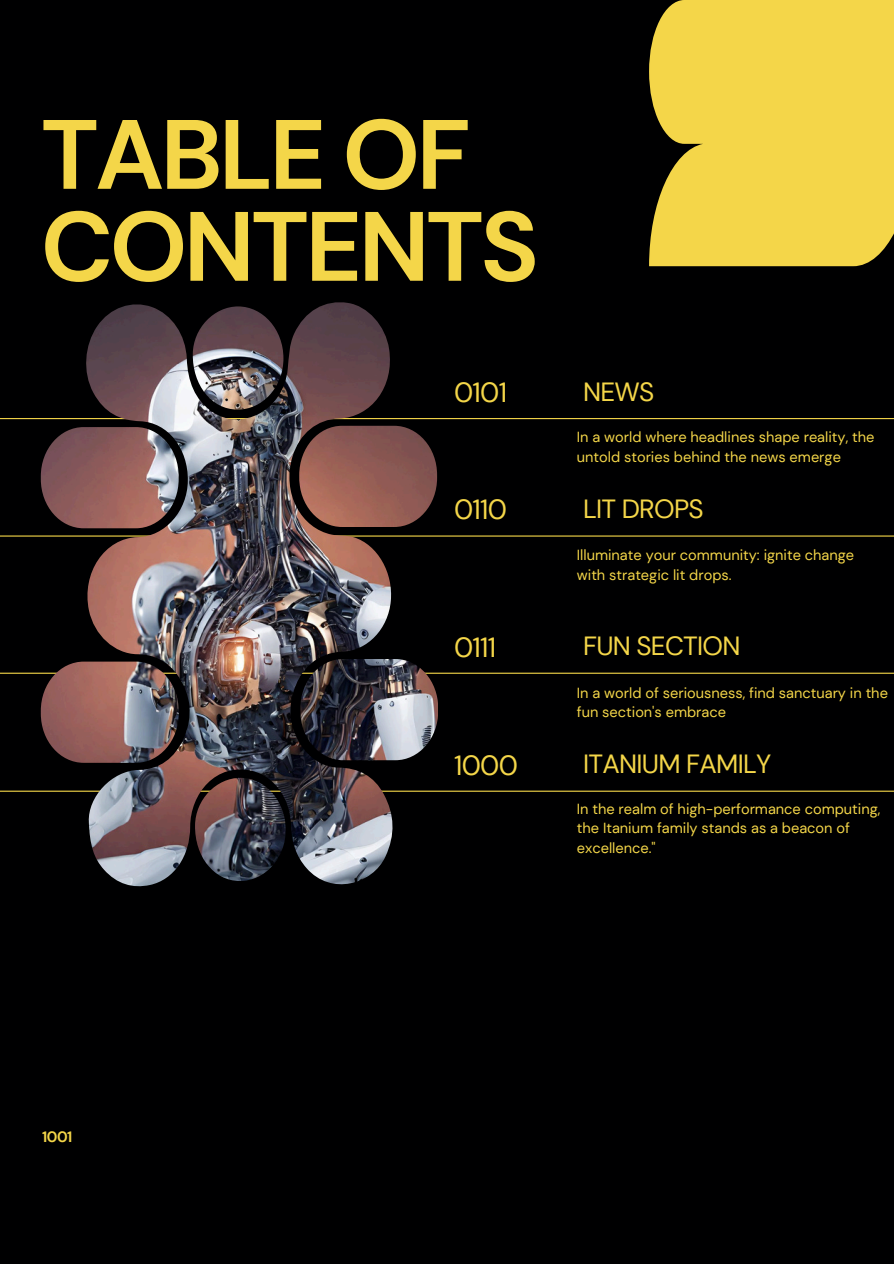
<style>
.page{position:relative;width:894px;height:1264px;background:#fff}
.page>*{position:absolute;margin:0;border:0;box-sizing:border-box;transform-origin:0 0}
.t1{font:700 98.25px "DM Sans";letter-spacing:-.035em;color:#f4d649}
.t2{font:27.75px "DM Sans";letter-spacing:-.03em;color:#f4d649}
.t3{font:26.25px "DM Sans";letter-spacing:-.03em;color:#f4d649}
.t4{font:700 15px "DM Sans";color:#f4d649}
.t5{font:14.55px/19.6px "DM Sans";color:#f4d649}
</style>
<div class="page">
<div style="left:0;top:0;width:893px;height:1263px;background:#000001"></div>
<hr style="left:0;top:672px;width:893px;height:1px;background:#f4d649">
<hr style="left:0;top:790px;width:893px;height:1px;background:#f4d649">
<hr style="left:0;top:418px;width:893px;height:1px;background:#f4d649">
<hr style="left:0;top:535px;width:893px;height:1px;background:#f4d649">
<img style="left:41px;top:302px;width:396px;height:584px">
<div style="left:649px;top:0;width:244px;height:266px;background:#f4d649"></div>
<h2 class="t1" style="left:41px;top:91px;width:431px">TABLE OF</h2>
<p class="t1" style="left:41px;top:183px;width:499px">CONTENTS</p>
<p class="t2" style="left:454px;top:374px;width:54px">0101</p>
<p class="t3" style="left:583px;top:375px;width:73px">NEWS</p>
<h2 class="t5" style="left:576px;top:427px;width:299px">In a world where headlines shape reality, the untold stories behind the news emerge</h2>
<p class="t2" style="left:454px;top:492px;width:54px">0110</p>
<h2 class="t3" style="left:583px;top:492px;width:122px">LIT DROPS</h2>
<h2 class="t5" style="left:576px;top:545px;width:279px">Illuminate your community: ignite change with strategic lit drops.</h2>
<p class="t2" style="left:454px;top:629px;width:43px">0111</p>
<h2 class="t3" style="left:583px;top:629px;width:159px">FUN SECTION</h2>
<h2 class="t5" style="left:576px;top:682px;width:312px">In a world of seriousness, find sanctuary in the fun section's embrace</h2>
<h3 class="t4" style="left:42px;top:1126px;width:32px">1001</h3>
<p class="t2" style="left:454px;top:747px;width:65px">1000</p>
<h2 class="t3" style="left:583px;top:747px;width:190px">ITANIUM FAMILY</h2>
<h2 class="t5" style="left:576px;top:798px;width:305px">In the realm of high-performance computing, the Itanium family stands as a beacon of excellence."</h2>
</div>
